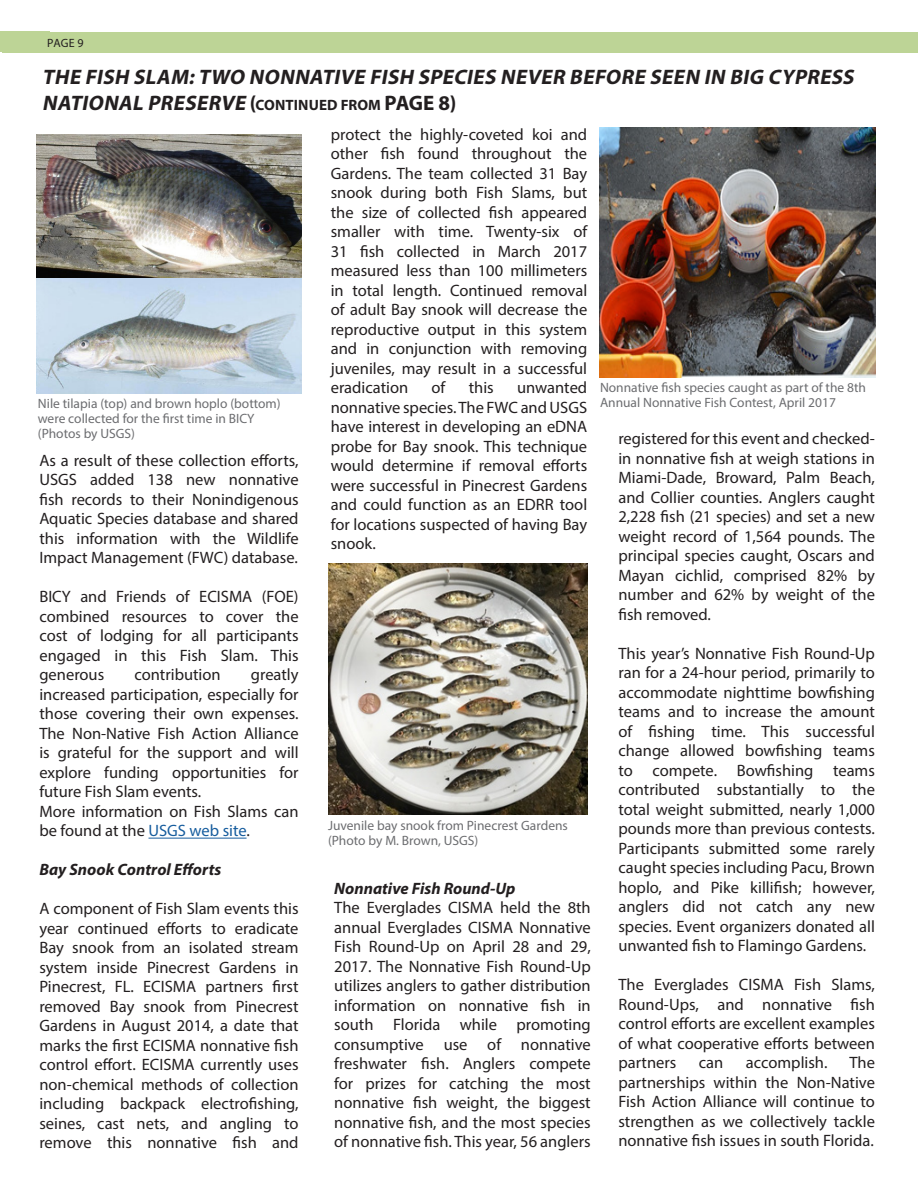
<style>
.page{position:relative;width:918px;height:1188px;background:#fff}
.page>*{position:absolute;margin:0;border:0;box-sizing:border-box;transform-origin:0 0}
.t1{font:italic 700 21px/25.5px "Myriad Pro";color:#231f20}
.t2{font:16.5px/19.5px "Myriad Pro";color:#231f20;text-align:justify}
.t3{font:italic 700 16.5px "Myriad Pro";color:#231f20}
.t4{font:13.5px/15px "Myriad Pro";color:#6c6d70}
.t5{font:12px "Myriad Pro";color:#231f20}
.s1{font-style:normal}
.s2{font-style:normal;font-size:15px}
.s3{color:#175d9e}
</style>
<div class="page">
<div style="left:0;top:31px;width:50px;height:21px;background:#bdd496"></div>
<div style="left:3px;top:32px;width:915px;height:21px;background:#bdd496"></div>
<hr style="left:149px;top:838px;width:98px;height:1px;background:#175d9e">
<img style="left:328px;top:564px;width:259px;height:250px">
<img style="left:599px;top:127px;width:277px;height:251px">
<img style="left:37px;top:134px;width:264px;height:259px">
<p class="t5" style="left:47px;top:35px;width:38px">PAGE 9</p>
<p class="t1" style="left:42px;top:64px;width:817px">THE FISH SLAM:TWO NONNATIVE FISH SPECIES NEVER BEFORE SEEN IN BIG CYPRESS<br>NATIONAL PRESERVE<span class="s1">(</span><span class="s2">CONTINUED FROM</span> <span class="s1">PAGE 8)</span></p>
<p class="t4" style="left:38px;top:396px;width:244px">Nile tilapia (top) and brown hoplo (bottom) were collected for the first time in BICY (Photos by USGS)</p>
<p class="t2" style="left:39px;top:450px;width:261px">As a result of these collection efforts, USGS added 138 new nonnative fish records to their Nonindigenous Aquatic Species database and shared this information with the Wildlife Impact Management (FWC) database.</p>
<p class="t2" style="left:39px;top:587px;width:261px">BICY and Friends of ECISMA (FOE) combined resources to cover the cost of lodging for all participants engaged in this Fish Slam. This generous</p>
<p class="t2" style="left:39px;top:665px;width:261px;text-indent:212px">greatly increased participation, especially for those covering their own expenses.<br>The Non-Native Fish Action Alliance is grateful for the support and will explore funding opportunities for future Fish Slam events.</p>
<p class="t2" style="left:39px;top:801px;width:261px">More information on Fish Slams can be found at the <span class="s3">USGS web site</span>.</p>
<p class="t3" style="left:39px;top:859px;width:183px">Bay Snook Control Efforts</p>
<p class="t2" style="left:39px;top:899px;width:261px">A component of Fish Slam events this year continued efforts to eradicate Bay snook from an isolated stream system inside Pinecrest Gardens in Pinecrest, FL. ECISMA partners first removed Bay snook from Pinecrest Gardens in August 2014, a date that marks the first ECISMA nonnative fish control effort. ECISMA currently uses non-chemical methods of collection including backpack electrofishing, seines, cast nets, and angling to remove this nonnative fish and</p>
<p class="t2" style="left:134px;top:665px;width:88px">contribution</p>
<p class="t2" style="left:331px;top:124px;width:258px">protect the highly-coveted koi and other fish found throughout the Gardens. The team collected 31 Bay snook during both Fish Slams, but the size of collected fish appeared smaller with time. Twenty-six of 31 fish collected in March 2017 measured less than 100 millimeters in total length. Continued removal of adult Bay snook will decrease the reproductive output in this system and in conjunction with removing juveniles, may result in a successful eradication</p>
<p class="t2" style="left:432px;top:378px;width:15px">of</p>
<p class="t2" style="left:469px;top:378px;width:27px">this</p>
<p class="t2" style="left:331px;top:378px;width:258px;text-indent:186px">unwanted nonnative species. The FWC and USGS have interest in developing an eDNA probe for Bay snook. This technique would determine if removal efforts were successful in Pinecrest Gardens and could function as an EDRR tool for locations suspected of having Bay snook.</p>
<p class="t4" style="left:328px;top:818px;width:241px">Juvenile bay snook from Pinecrest Gardens (Photo by M. Brown, USGS)</p>
<p class="t3" style="left:334px;top:877px;width:183px">Nonnative Fish Round-Up</p>
<p class="t2" style="left:334px;top:898px;width:258px">The Everglades CISMA held the 8th annual Everglades CISMA Nonnative Fish Round-Up on April 28 and 29, 2017. The Nonnative Fish Round-Up utilizes anglers to gather distribution information on nonnative fish in south Florida while promoting consumptive use of nonnative freshwater fish. Anglers compete for prizes for catching the most nonnative fish weight, the biggest nonnative fish, and the most species of nonnative fish. This year, 56 anglers</p>
<p class="t4" style="left:600px;top:380px;width:268px">Nonnative fish species caught as part of the 8th<br>Annual Nonnative Fish Contest, April 2017</p>
<p class="t2" style="left:618px;top:428px;width:258px">registered for this event and checked&shy;in nonnative fish at weigh stations in Miami-Dade, Broward, Palm Beach, and Collier counties. Anglers caught 2,228 fish (21 species) and set a new weight record of 1,564 pounds. The principal species caught, Oscars and Mayan cichlid, comprised 82% by number and 62% by weight of the fish removed.</p>
<p class="t2" style="left:618px;top:643px;width:258px">This year’s Nonnative Fish Round-Up ran for a 24-hour period, primarily to accommodate nighttime bowfishing teams and to increase the amount of fishing time. This successful change allowed bowfishing teams to compete. Bowfishing teams contributed substantially to the total weight submitted, nearly 1,000 pounds more than previous contests.<br>Participants submitted some rarely caught species including Pacu, Brown hoplo, and Pike killifish; however, anglers did not catch any new species. Event organizers donated all unwanted fish to Flamingo Gardens.</p>
<p class="t2" style="left:618px;top:974px;width:258px">The Everglades CISMA Fish Slams, Round-Ups, and nonnative fish control efforts are excellent examples of what cooperative efforts between partners</p>
<p class="t2" style="left:618px;top:1052px;width:258px;text-indent:231px">The partnerships within the Non-Native Fish Action Alliance will continue to strengthen as we collectively tackle nonnative fish issues in south Florida.</p>
<p class="t2" style="left:699px;top:1052px;width:26px">can</p>
<p class="t2" style="left:746px;top:1052px;width:83px">accomplish.</p>
</div>
